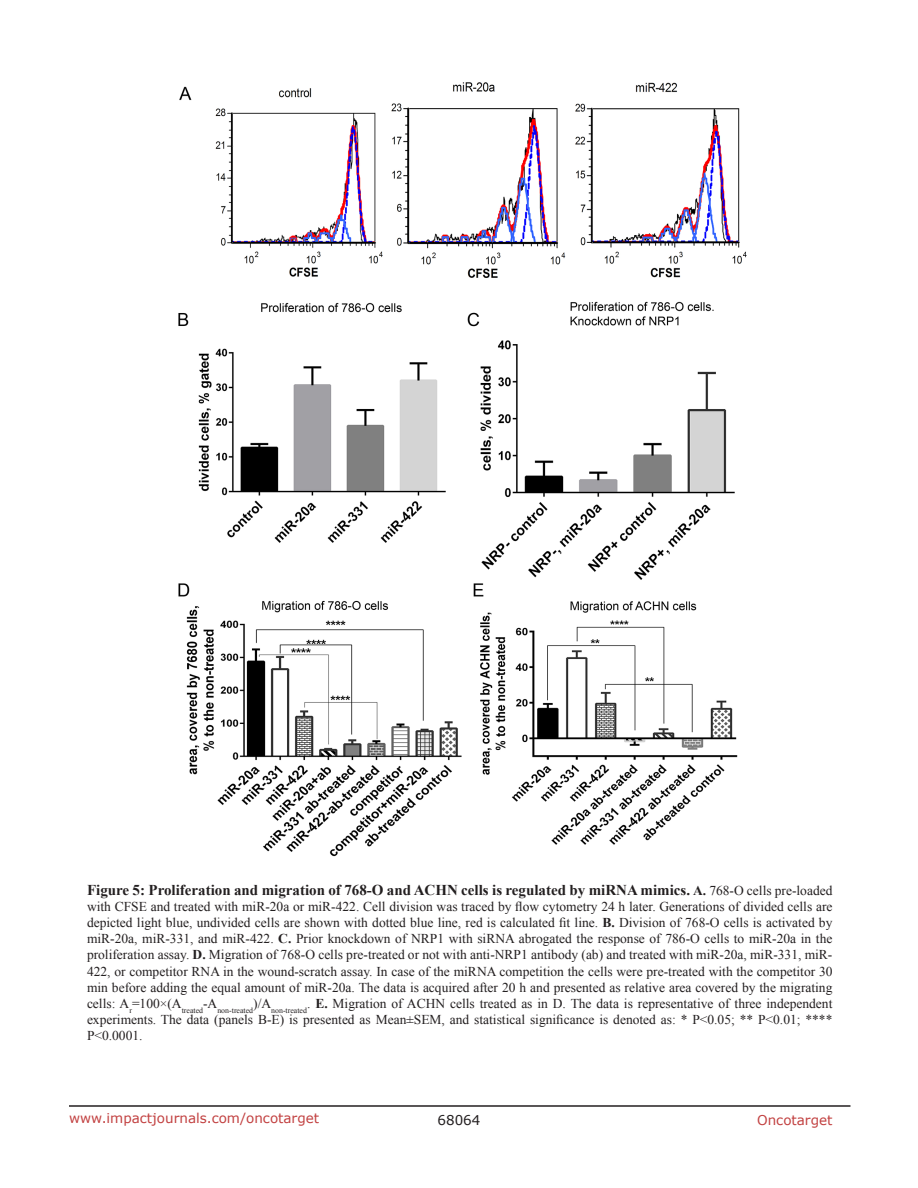
<style>
.page{position:relative;width:918px;height:1188px;background:#fff}
.page>*{position:absolute;margin:0;border:0;box-sizing:border-box;transform-origin:0 0}
.figuretext{font:700 15px "Times New Roman";color:#231f20}
.figuretext-2{font:13.5px/16.2px "Times New Roman";color:#231f20;text-align:justify}
.t1{font:13.5px "Verdana";color:#c24141}
.t2{font:13.5px "Verdana";color:#231f20}
.s1{font-size:13.5px}
.s2{font-weight:400;font-size:13.5px}
.s3{font-weight:700}
</style>
<div class="page">
<hr style="left:69px;top:1105px;width:781px;height:2px;background:#231f20">
<img style="left:178px;top:82px;width:569px;height:775px">
<p class="figuretext" style="left:87px;top:879px;width:747px">Figure 5: Proliferation and migration of 768-O and ACHN cells is regulated by miRNA mimics. <span class="s1">A.</span> <span class="s2">768-O cells pre-loaded</span></p>
<p class="figuretext-2" style="left:87px;top:898px;width:747px">with CFSE and treated with miR-20a or miR-422. Cell division was traced by flow cytometry 24 h later. Generations of divided cells are depicted light blue, undivided cells are shown with dotted blue line, red is calculated fit line. <span class="s3">B.</span> Division of 768-O cells is activated by miR-20a, miR-331, and miR-422. <span class="s3">C.</span> Prior knockdown of NRP1 with siRNA abrogated the response of 786-O cells to miR-20a in the proliferation assay. <span class="s3">D.</span> Migration of 768-O cells pre-treated or not with anti-NRP1 antibody (ab) and treated with miR-20a, miR-331, miR-422, or competitor RNA in the wound-scratch assay. In case of the miRNA competition the cells were pre-treated with the competitor 30 min before adding the equal amount of miR-20a. The data is acquired after 20 h and presented as relative area covered by the migrating cells: A<sub>r</sub>=100×(A<sub>treated</sub>-A<sub>non-treated</sub>)/A<sub>non-treated</sub>. <span class="s3">E.</span> Migration of ACHN cells treated as in D. The data is representative of three independent experiments. The data (panels B-E) is presented as Mean±SEM, and statistical significance is denoted as: * P&lt;0.05; ** P&lt;0.01; **** P&lt;0.0001.</p>
<p class="t1" style="left:69px;top:1109px;width:252px">www.impactjournals.com/oncotarget</p>
<p class="t2" style="left:438px;top:1111px;width:44px">68064</p>
<p class="t1" style="left:757px;top:1111px;width:77px">Oncotarget</p>
</div>
